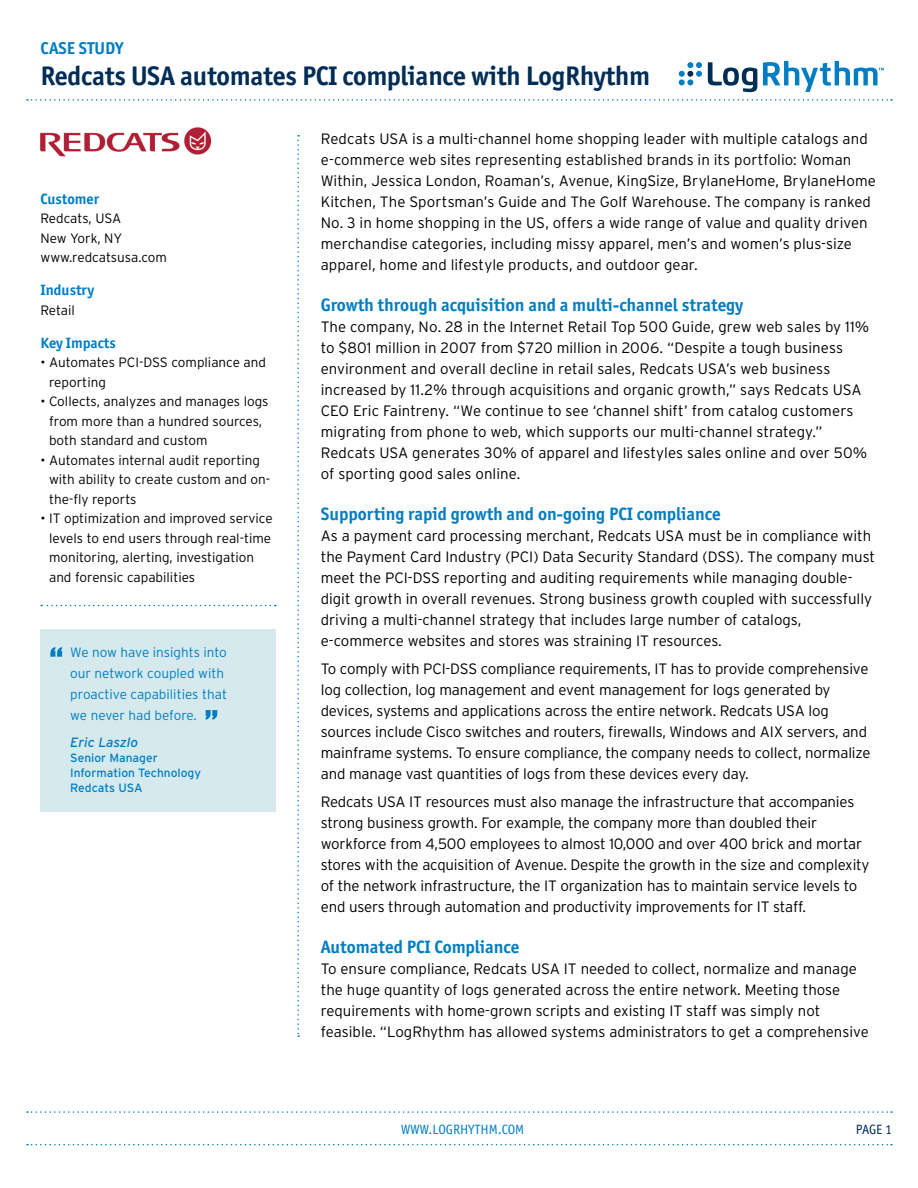
<style>
.page{position:relative;width:918px;height:1188px;background:#fff}
.page>*{position:absolute;margin:0;border:0;box-sizing:border-box;transform-origin:0 0}
.t1{font:700 27px "Officina Sans ITC Std";letter-spacing:-.01em;color:#002d56}
.t2{font:700 18px "Officina Sans ITC Std";color:#007dc3}
.t3{font:700 17.25px "Officina Sans ITC Std";color:#007dc3}
.t4{font:300 15px/21px "Interstate";letter-spacing:-.005em;color:#000}
.t5{font:700 15px "Officina Sans ITC Std";color:#007dc3}
.t6{font:300 13.5px/19.5px "Interstate";color:#000}
.t7{font:300 13.5px/21px "Interstate";color:#007dc3}
.t8{font:13.5px "Officina Sans ITC Std";color:#007dc3}
.t9{font:italic 13.5px "Interstate";color:#007dc3}
.t10{font:13.5px "Officina Sans ITC Std";color:#002d56}
.t11{font:12px/15px "Interstate";color:#007dc3}
</style>
<div class="page">
<svg style="left:27px;top:1144px;width:865px;height:1px"></svg>
<svg style="left:27px;top:1111px;width:865px;height:2px"></svg>
<svg style="left:708px;top:62px;width:49px;height:30px"></svg>
<svg style="left:679px;top:62px;width:23px;height:23px"></svg>
<svg style="left:763px;top:61px;width:121px;height:31px"></svg>
<svg style="left:297px;top:135px;width:2px;height:902px"></svg>
<svg style="left:41px;top:605px;width:235px;height:1px"></svg>
<svg style="left:27px;top:99px;width:865px;height:2px"></svg>
<div style="left:40px;top:629px;width:236px;height:183px;background:#d6eaed"></div>
<svg style="left:50px;top:647px;width:12px;height:10px"></svg>
<svg style="left:206px;top:710px;width:11px;height:10px"></svg>
<img style="left:40px;top:127px;width:172px;height:30px">
<p class="t3" style="left:40px;top:37px;width:85px">CASE STUDY</p>
<h1 class="t1" style="left:40px;top:59px;width:611px">Redcats USA automates PCI compliance with LogRhythm</h1>
<p class="t5" style="left:40px;top:189px;width:60px">Customer</p>
<p class="t6" style="left:40px;top:209px;width:128px">Redcats, USA<br>New York, NY www.redcatsusa.com</p>
<p class="t5" style="left:40px;top:281px;width:55px">Industry</p>
<p class="t6" style="left:40px;top:300px;width:36px">Retail</p>
<p class="t5" style="left:40px;top:333px;width:77px">Key Impacts</p>
<p class="t6" style="left:49px;top:353px;width:218px;text-indent:-9px">• Automates PCI-DSS compliance and reporting</p>
<p class="t6" style="left:49px;top:391px;width:221px;text-indent:-9px">• Collects, analyzes and manages logs from more than a hundred sources, both standard and custom</p>
<p class="t6" style="left:49px;top:450px;width:223px;text-indent:-9px">• Automates internal audit reporting with ability to create custom and on&shy;the-fly reports</p>
<p class="t6" style="left:49px;top:508px;width:225px;text-indent:-9px">• IT optimization and improved service levels to end users through real-time monitoring, alerting, investigation and forensic capabilities</p>
<p class="t7" style="left:70px;top:641px;width:158px">We now have insights into our network coupled with proactive capabilities that we never had before.</p>
<p class="t9" style="left:70px;top:735px;width:69px">Eric Laszlo</p>
<p class="t11" style="left:70px;top:751px;width:132px">Senior Manager<br>Information Technology<br>Redcats USA</p>
<p class="t4" style="left:321px;top:128px;width:557px">Redcats USA is a multi-channel home shopping leader with multiple catalogs and e-commerce web sites representing established brands in its portfolio: Woman Within, Jessica London, Roaman’s, Avenue, KingSize, BrylaneHome, BrylaneHome Kitchen, The Sportsman’s Guide and The Golf Warehouse. The company is ranked No. 3 in home shopping in the US, offers a wide range of value and quality driven merchandise categories, including missy apparel, men’s and women’s plus-size apparel, home and lifestyle products, and outdoor gear.</p>
<p class="t2" style="left:321px;top:294px;width:424px">Growth through acquisition and a multi-channel strategy</p>
<p class="t4" style="left:321px;top:316px;width:550px">The company, No. 28 in the Internet Retail Top 500 Guide, grew web sales by 11% to $801 million in 2007 from $720 million in 2006. “Despite a tough business environment and overall decline in retail sales, Redcats USA’s web business increased by 11.2% through acquisitions and organic growth,” says Redcats USA CEO Eric Faintreny. “We continue to see ‘channel shift’ from catalog customers migrating from phone to web, which supports our multi-channel strategy.” Redcats USA generates 30% of apparel and lifestyles sales online and over 50% of sporting good sales online.</p>
<p class="t2" style="left:321px;top:503px;width:402px">Supporting rapid growth and on-going PCI compliance</p>
<p class="t4" style="left:321px;top:525px;width:556px">As a payment card processing merchant, Redcats USA must be in compliance with the Payment Card Industry (PCI) Data Security Standard (DSS). The company must meet the PCI-DSS reporting and auditing requirements while managing double&shy;digit growth in overall revenues. Strong business growth coupled with successfully driving a multi-channel strategy that includes large number of catalogs, e-commerce websites and stores was straining IT resources.</p>
<p class="t4" style="left:321px;top:658px;width:551px">To comply with PCI-DSS compliance requirements, IT has to provide comprehensive log collection, log management and event management for logs generated by devices, systems and applications across the entire network. Redcats USA log sources include Cisco switches and routers, firewalls, Windows and AIX servers, and mainframe systems. To ensure compliance, the company needs to collect, normalize and manage vast quantities of logs from these devices every day.</p>
<p class="t4" style="left:321px;top:791px;width:550px">Redcats USA IT resources must also manage the infrastructure that accompanies strong business growth. For example, the company more than doubled their workforce from 4,500 employees to almost 10,000 and over 400 brick and mortar stores with the acquisition of Avenue. Despite the growth in the size and complexity of the network infrastructure, the IT organization has to maintain service levels to end users through automation and productivity improvements for IT staff.</p>
<p class="t2" style="left:321px;top:936px;width:200px">Automated PCI Compliance</p>
<p class="t4" style="left:321px;top:958px;width:550px">To ensure compliance, Redcats USA IT needed to collect, normalize and manage the huge quantity of logs generated across the entire network. Meeting those requirements with home-grown scripts and existing IT staff was simply not feasible. “LogRhythm has allowed systems administrators to get a comprehensive</p>
<p class="t8" style="left:401px;top:1122px;width:125px">WWW.LOGRHYTHM.COM</p>
<p class="t10" style="left:856px;top:1122px;width:38px">PAGE 1</p>
</div>
